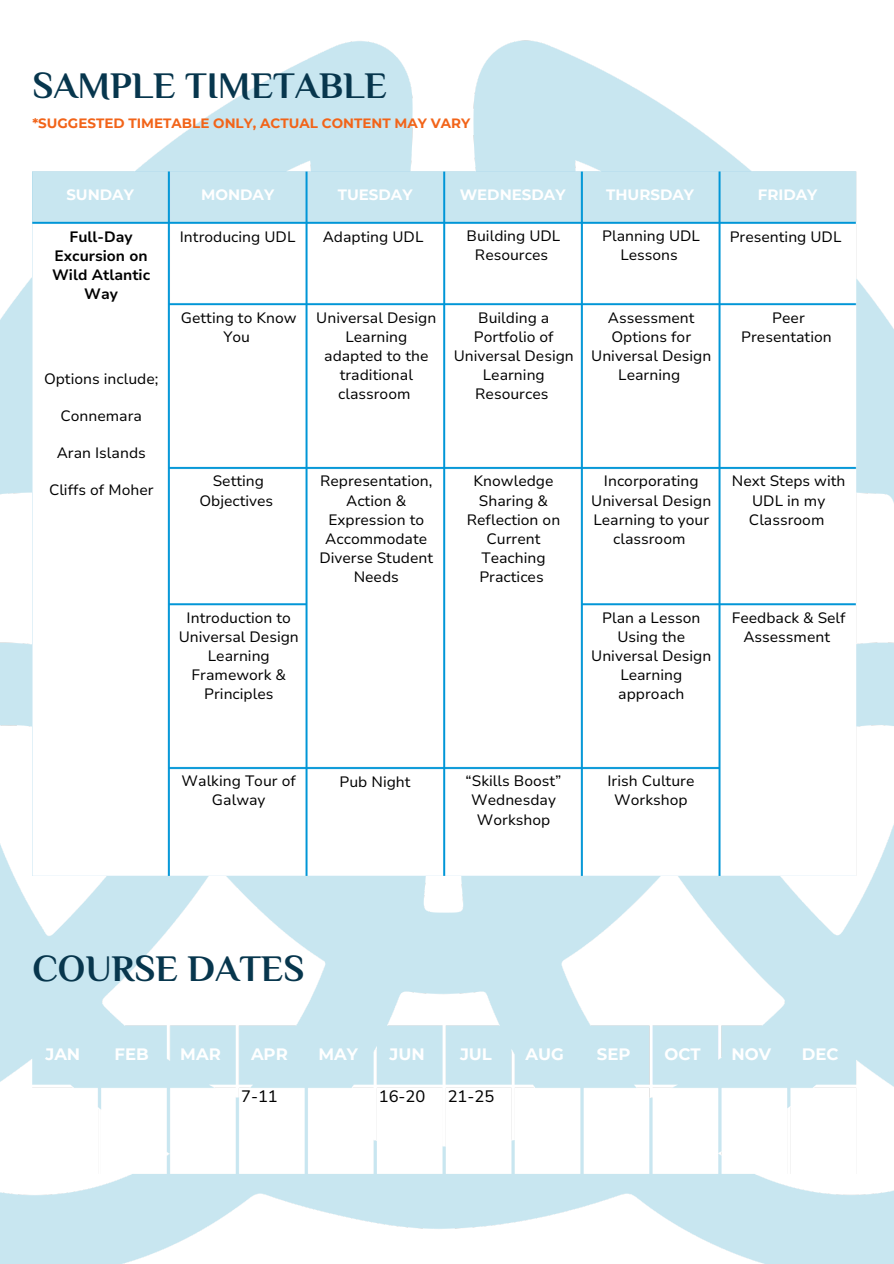
<style>
.page{position:relative;width:894px;height:1264px;background:#fff}
.page>*{position:absolute;margin:0;border:0;box-sizing:border-box;transform-origin:0 0}
.t1{font:700 37.5px "El Messiri";color:#07364d}
.t2{font:700 16.5px "Montserrat";color:#fff}
.t3{font:16.5px "Nunito Sans 10 pt";color:#000}
.t4{font:15px/19.2px "Nunito Sans 10 pt";color:#000;text-align:center}
.t5{font:700 15px "Montserrat";color:#fff}
.t6{font:700 15px/19.2px "Nunito Sans 10 pt";color:#000;text-align:center}
.t7{font:700 13.5px "Montserrat";color:#f26419}
</style>
<div class="page">
<img style="left:0;top:40px;width:893px;height:1223px">
<p class="t1" style="left:32px;top:63px;width:356px">SAMPLE TIMETABLE</p>
<p class="t7" style="left:32px;top:115px;width:439px">*SUGGESTED TIMETABLE ONLY, ACTUAL CONTENT MAY VARY</p>
<h4 class="t5" style="left:66px;top:186px;width:69px">SUNDAY</h4>
<h4 class="t5" style="left:201px;top:186px;width:75px">MONDAY</h4>
<h4 class="t5" style="left:337px;top:186px;width:76px">TUESDAY</h4>
<h4 class="t5" style="left:459px;top:186px;width:107px">WEDNESDAY</h4>
<h2 class="t5" style="left:606px;top:186px;width:89px">THURSDAY</h2>
<h4 class="t5" style="left:757px;top:186px;width:61px">FRIDAY</h4>
<h4 class="t6" style="left:52px;top:227px;width:99px">Full-Day<br>Excursion on<br>Wild Atlantic<br>Way</h4>
<h2 class="t4" style="left:466px;top:227px;width:95px">Building UDL<br>Resources</h2>
<h2 class="t4" style="left:602px;top:227px;width:99px">Planning UDL<br>Lessons</h2>
<h4 class="t4" style="left:180px;top:227px;width:117px">Introducing UDL</h4>
<h2 class="t4" style="left:323px;top:227px;width:102px">Adapting UDL</h2>
<h2 class="t4" style="left:729px;top:227px;width:113px">Presenting UDL</h2>
<h4 class="t4" style="left:181px;top:308px;width:117px">Getting to Know<br>You</h4>
<h4 class="t4" style="left:44px;top:369px;width:116px">Options include;</h4>
<h4 class="t4" style="left:60px;top:406px;width:83px">Connemara</h4>
<h4 class="t4" style="left:57px;top:443px;width:91px">Aran Islands</h4>
<h4 class="t4" style="left:49px;top:480px;width:106px">Cliffs of Moher</h4>
<h4 class="t4" style="left:199px;top:472px;width:75px">Setting<br>Objectives</h4>
<h4 class="t4" style="left:179px;top:608px;width:122px">Introduction to<br>Universal Design<br>Learning<br>Framework &amp;<br>Principles</h4>
<h2 class="t4" style="left:316px;top:308px;width:122px">Universal Design<br>Learning adapted to the traditional classroom</h2>
<p class="t4" style="left:453px;top:308px;width:122px">Building a<br>Portfolio of<br>Universal Design<br>Learning<br>Resources</p>
<h4 class="t4" style="left:591px;top:308px;width:122px">Assessment<br>Options for<br>Universal Design<br>Learning</h4>
<h2 class="t4" style="left:319px;top:472px;width:115px">Representation,<br>Action &amp;<br>Expression to<br>Accommodate<br>Diverse Student<br>Needs</h2>
<h2 class="t4" style="left:466px;top:472px;width:95px">Knowledge<br>Sharing &amp;<br>Reflection on<br>Current<br>Teaching<br>Practices</h2>
<h4 class="t4" style="left:591px;top:472px;width:122px">Incorporating<br>Universal Design<br>Learning to your classroom</h4>
<h2 class="t4" style="left:591px;top:608px;width:122px">Plan a Lesson<br>Using the<br>Universal Design<br>Learning approach</h2>
<h2 class="t4" style="left:741px;top:308px;width:92px">Peer<br>Presentation</h2>
<h2 class="t4" style="left:731px;top:472px;width:115px">Next Steps with<br>UDL in my<br>Classroom</h2>
<h2 class="t4" style="left:731px;top:608px;width:115px">Feedback &amp; Self<br>Assessment</h2>
<h4 class="t4" style="left:181px;top:771px;width:116px">Walking Tour of<br>Galway</h4>
<h1 class="t4" style="left:339px;top:772px;width:73px">Pub Night</h1>
<p class="t4" style="left:465px;top:771px;width:97px">“Skills Boost”<br>Wednesday<br>Workshop</p>
<h4 class="t4" style="left:607px;top:771px;width:88px">Irish Culture<br>Workshop</h4>
<p class="t1" style="left:32px;top:946px;width:273px">COURSE DATES</p>
<h2 class="t2" style="left:45px;top:1044px;width:36px">JAN</h2>
<h3 class="t2" style="left:115px;top:1044px;width:36px">FEB</h3>
<h4 class="t2" style="left:180px;top:1044px;width:42px">MAR</h4>
<h2 class="t2" style="left:251px;top:1044px;width:38px">APR</h2>
<h4 class="t2" style="left:318px;top:1044px;width:41px">MAY</h4>
<h4 class="t2" style="left:389px;top:1044px;width:37px">JUN</h4>
<h4 class="t2" style="left:460px;top:1044px;width:33px">JUL</h4>
<h4 class="t2" style="left:525px;top:1044px;width:40px">AUG</h4>
<h2 class="t2" style="left:596px;top:1044px;width:35px">SEP</h2>
<h4 class="t2" style="left:664px;top:1044px;width:38px">OCT</h4>
<h4 class="t2" style="left:731px;top:1044px;width:41px">NOV</h4>
<h4 class="t2" style="left:801px;top:1044px;width:38px">DEC</h4>
<h4 class="t3" style="left:241px;top:1085px;width:38px">7-11</h4>
<h4 class="t3" style="left:379px;top:1085px;width:48px">16-20</h4>
<h2 class="t3" style="left:447px;top:1085px;width:48px">21-25</h2>
</div>
